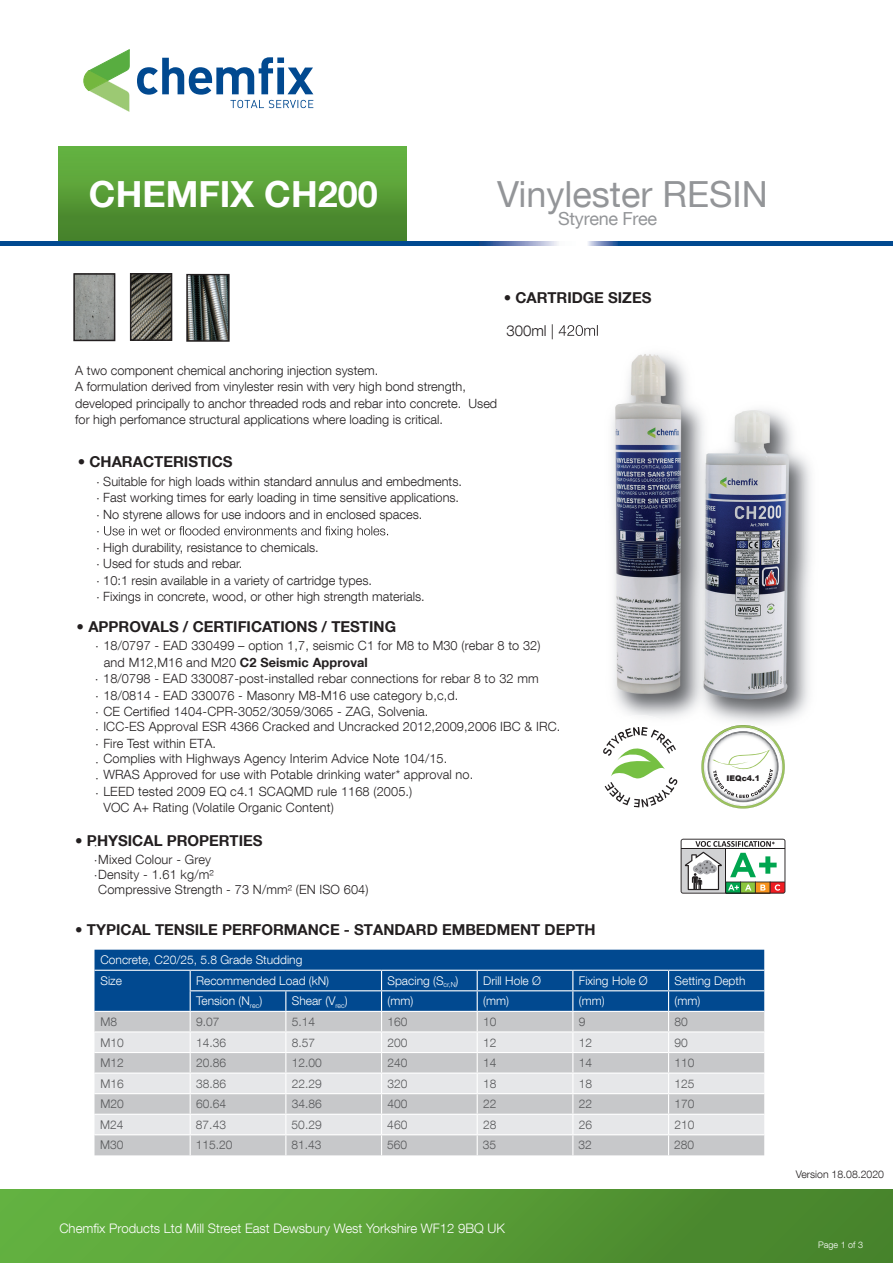
<style>
.page{position:relative;width:893px;height:1263px;background:#fff}
.page>*{position:absolute;margin:0;border:0;box-sizing:border-box;transform-origin:0 0}
.t1{font:36px "Helvetica Neue LT Com";color:#939598}
.t2{font:700 36px "Helvetica Neue LT Com";color:#fff}
.t3{font:18px "Helvetica Neue LT Com";letter-spacing:-.02em;color:#939598}
.t4{font:700 15px "Helvetica Neue LT Com";color:#231f20}
.t5{font:300 15px "Helvetica Neue LT Com";color:#231f20}
.t6{font:300 13.05px "Helvetica Neue LT Com";color:#fff}
.t7{font:300 12.75px/16.5px "Helvetica Neue LT Com";color:#231f20}
.t8{font:300 12px "Helvetica Neue LT Com";color:#57585a}
.t9{font:300 12px/20.5px "Helvetica Neue LT Com";color:#fff}
.t10{font:300 10.5px "Helvetica Neue LT Com";color:#231f20}
.t11{font:300 9px "Helvetica Neue LT Com";color:#fff}
.t12{font:900 7.8px "Arial";color:#231f20}
.s1{font-weight:700}
</style>
<div class="page">
<div style="left:0;top:1190px;width:893px;height:73px;background:linear-gradient(to right,#67b642,#46812a)"></div>
<img style="left:76px;top:276px;width:36px;height:62px">
<div style="left:73px;top:273px;width:42px;height:68px;border:2px solid #231f20"></div>
<img style="left:133px;top:276px;width:36px;height:62px">
<div style="left:130px;top:273px;width:42px;height:68px;border:2px solid #231f20"></div>
<img style="left:189px;top:277px;width:38px;height:62px">
<div style="left:186px;top:274px;width:44px;height:68px;border:2px solid #231f20"></div>
<svg style="left:681px;top:839px;width:104px;height:55px"></svg>
<div style="left:58px;top:146px;width:348px;height:95px;background:linear-gradient(to bottom,#68b843,#457f29)"></div>
<svg style="left:429px;top:241px;width:190px;height:5px"></svg>
<div style="left:619px;top:241px;width:274px;height:5px;background:#014990"></div>
<div style="left:0;top:241px;width:429px;height:5px;background:#014990"></div>
<svg style="left:83px;top:50px;width:46px;height:62px"></svg>
<svg style="left:137px;top:57px;width:176px;height:51px"></svg>
<svg style="left:95px;top:950px;width:669px;height:205px;background:#9aafc5"></svg>
<img style="left:560px;top:325px;width:38px;height:11px">
<img style="left:612px;top:354px;width:199px;height:370px">
<img style="left:612px;top:715px;width:65px;height:9px">
<svg style="left:603px;top:727px;width:74px;height:80px"></svg>
<svg style="left:104px;top:526px;width:284px;height:12px"></svg>
<svg style="left:701px;top:725px;width:84px;height:83px"></svg>
<h1 class="t2" style="left:89px;top:171px;width:290px">CHEMFIX CH200</h1>
<h1 class="t1" style="left:497px;top:171px;width:272px">Vinylester RESIN</h1>
<h2 class="t3" style="left:558px;top:207px;width:100px">Styrene Free</h2>
<p class="t4" style="left:504px;top:288px;width:149px">• CARTRIDGE SIZES</p>
<p class="t5" style="left:506px;top:321px;width:94px">300ml | 420ml</p>
<p class="t7" style="left:75px;top:362px;width:423px">A two component chemical anchoring injection system.<br>A formulation derived from vinylester resin with very high bond strength, developed principally to anchor threaded rods and rebar into concrete. Used for high perfomance structural applications where loading is critical.</p>
<p class="t4" style="left:78px;top:452px;width:156px">• CHARACTERISTICS</p>
<p class="t7" style="left:97px;top:473px;width:367px">⋅ Suitable for high loads within standard annulus and embedments. ⋅ Fast working times for early loading in time sensitive applications. ⋅ No styrene allows for use indoors and in enclosed spaces.</p>
<p class="t7" style="left:97px;top:539px;width:330px">⋅ High durability, resistance to chemicals.<br>⋅ Used for studs and rebar.<br>⋅ 10:1 resin available in a variety of cartridge types.<br>⋅ Fixings in concrete, wood, or other high strength materials.</p>
<p class="t7" style="left:104px;top:637px;width:438px;text-indent:-8px">⋅ 18/0797 - EAD 330499 – option 1,7, seismic C1 for M8 to M30 (rebar 8 to 32) and M12,M16 and M20 <span class="s1">C2 Seismic Approval</span></p>
<p class="t7" style="left:95px;top:686px;width:364px">⋅ 18/0814 - EAD 330076 - Masonry M8-M16 use category b,c,d.</p>
<p class="t4" style="left:77px;top:618px;width:321px">• APPROVALS / CERTIFICATIONS / TESTING</p>
<p class="t7" style="left:95px;top:670px;width:445px">⋅ 18/0798 - EAD 330087-post-installed rebar connections for rebar 8 to 32 mm</p>
<p class="t7" style="left:95px;top:704px;width:466px;line-height:14.9px">⋅ CE Certified 1404-CPR-3052/3059/3065 - ZAG, Solvenia.<br>⋅ ICC-ES Approval ESR 4366 Cracked and Uncracked 2012,2009,2006 IBC &amp; IRC.</p>
<p class="t7" style="left:103px;top:735px;width:371px;line-height:15.8px;text-indent:-8px">⋅ Fire Test within ETA.<br>Complies with Highways Agency Interim Advice Note 104/15.<br>WRAS Approved for use with Potable drinking water* approval no.</p>
<p class="t7" style="left:103px;top:782px;width:310px">LEED tested 2009 EQ c4.1 SCAQMD rule 1168 (2005.)</p>
<p class="t7" style="left:103px;top:799px;width:232px">VOC A+ Rating (Volatile Organic Content)</p>
<p class="t7" style="left:94px;top:851px;width:118px">⋅Mixed Colour - Grey</p>
<p class="t7" style="left:94px;top:866px;width:121px">⋅Density - 1.61 kg/m²</p>
<p class="t7" style="left:98px;top:881px;width:272px">Compressive Strength - 73 N/mm² (EN ISO 604)</p>
<p class="t4" style="left:75px;top:831px;width:189px">• PHYSICAL PROPERTIES</p>
<p class="t12" style="left:726px;top:773px;width:35px">IEQc4.1</p>
<p class="t4" style="left:75px;top:920px;width:522px">• TYPICAL TENSILE PERFORMANCE - STANDARD EMBEDMENT DEPTH</p>
<p class="t9" style="left:101px;top:949px;width:203px">Concrete, C20/25, 5.8 Grade Studding<br>Size</p>
<p class="t9" style="left:196px;top:970px;width:134px">Recommended Load (kN)</p>
<p class="t9" style="left:388px;top:970px;width:72px">Spacing (S<sub>cr,N</sub>)</p>
<p class="t9" style="left:483px;top:970px;width:59px">Drill Hole Ø</p>
<p class="t9" style="left:579px;top:970px;width:70px">Fixing Hole Ø</p>
<p class="t9" style="left:675px;top:970px;width:72px">Setting Depth</p>
<p class="t9" style="left:196px;top:990px;width:68px">Tension (N<sub>rec</sub>)</p>
<p class="t9" style="left:292px;top:990px;width:57px">Shear (V<sub>rec</sub>)</p>
<p class="t9" style="left:388px;top:990px;width:27px">(mm)</p>
<p class="t9" style="left:483px;top:990px;width:27px">(mm)</p>
<p class="t9" style="left:579px;top:990px;width:27px">(mm)</p>
<p class="t9" style="left:675px;top:990px;width:27px">(mm)</p>
<p class="t8" style="left:100px;top:1014px;width:18px">M8</p>
<p class="t8" style="left:196px;top:1014px;width:25px">9.07</p>
<p class="t8" style="left:292px;top:1014px;width:25px">5.14</p>
<p class="t8" style="left:387px;top:1014px;width:22px">160</p>
<p class="t8" style="left:483px;top:1014px;width:15px">10</p>
<p class="t8" style="left:579px;top:1014px;width:8px">9</p>
<p class="t8" style="left:674px;top:1014px;width:15px">80</p>
<p class="t8" style="left:100px;top:1035px;width:25px">M10</p>
<p class="t8" style="left:196px;top:1035px;width:32px">14.36</p>
<p class="t8" style="left:292px;top:1035px;width:25px">8.57</p>
<p class="t8" style="left:387px;top:1035px;width:22px">200</p>
<p class="t8" style="left:483px;top:1035px;width:15px">12</p>
<p class="t8" style="left:579px;top:1035px;width:15px">12</p>
<p class="t8" style="left:674px;top:1035px;width:15px">90</p>
<p class="t8" style="left:100px;top:1055px;width:25px">M12</p>
<p class="t8" style="left:196px;top:1055px;width:32px">20.86</p>
<p class="t8" style="left:292px;top:1055px;width:32px">12.00</p>
<p class="t8" style="left:387px;top:1055px;width:22px">240</p>
<p class="t8" style="left:483px;top:1055px;width:15px">14</p>
<p class="t8" style="left:579px;top:1055px;width:15px">14</p>
<p class="t8" style="left:674px;top:1055px;width:22px">110</p>
<p class="t8" style="left:100px;top:1076px;width:25px">M16</p>
<p class="t8" style="left:196px;top:1076px;width:32px">38.86</p>
<p class="t8" style="left:292px;top:1076px;width:32px">22.29</p>
<p class="t8" style="left:387px;top:1076px;width:22px">320</p>
<p class="t8" style="left:483px;top:1076px;width:15px">18</p>
<p class="t8" style="left:579px;top:1076px;width:15px">18</p>
<p class="t8" style="left:674px;top:1076px;width:22px">125</p>
<p class="t8" style="left:100px;top:1097px;width:25px">M20</p>
<p class="t8" style="left:196px;top:1097px;width:32px">60.64</p>
<p class="t8" style="left:292px;top:1097px;width:32px">34.86</p>
<p class="t8" style="left:387px;top:1097px;width:22px">400</p>
<p class="t8" style="left:483px;top:1097px;width:15px">22</p>
<p class="t8" style="left:579px;top:1097px;width:15px">22</p>
<p class="t8" style="left:674px;top:1097px;width:22px">170</p>
<p class="t8" style="left:100px;top:1117px;width:25px">M24</p>
<p class="t8" style="left:196px;top:1117px;width:32px">87.43</p>
<p class="t8" style="left:292px;top:1117px;width:32px">50.29</p>
<p class="t8" style="left:387px;top:1117px;width:22px">460</p>
<p class="t8" style="left:483px;top:1117px;width:15px">28</p>
<p class="t8" style="left:579px;top:1117px;width:15px">26</p>
<p class="t8" style="left:674px;top:1117px;width:22px">210</p>
<p class="t8" style="left:100px;top:1138px;width:25px">M30</p>
<p class="t8" style="left:196px;top:1138px;width:38px">115.20</p>
<p class="t8" style="left:292px;top:1138px;width:32px">81.43</p>
<p class="t8" style="left:387px;top:1138px;width:22px">560</p>
<p class="t8" style="left:483px;top:1138px;width:15px">35</p>
<p class="t8" style="left:579px;top:1138px;width:15px">32</p>
<p class="t8" style="left:674px;top:1138px;width:22px">280</p>
<p class="t6" style="left:59px;top:1220px;width:447px">Chemfix Products Ltd Mill Street East Dewsbury West Yorkshire WF12 9BQ UK</p>
<p class="t10" style="left:796px;top:1168px;width:90px">Version 18.08.2020</p>
<p class="t11" style="left:818px;top:1239px;width:46px">Page 1 of 3</p>
</div>
